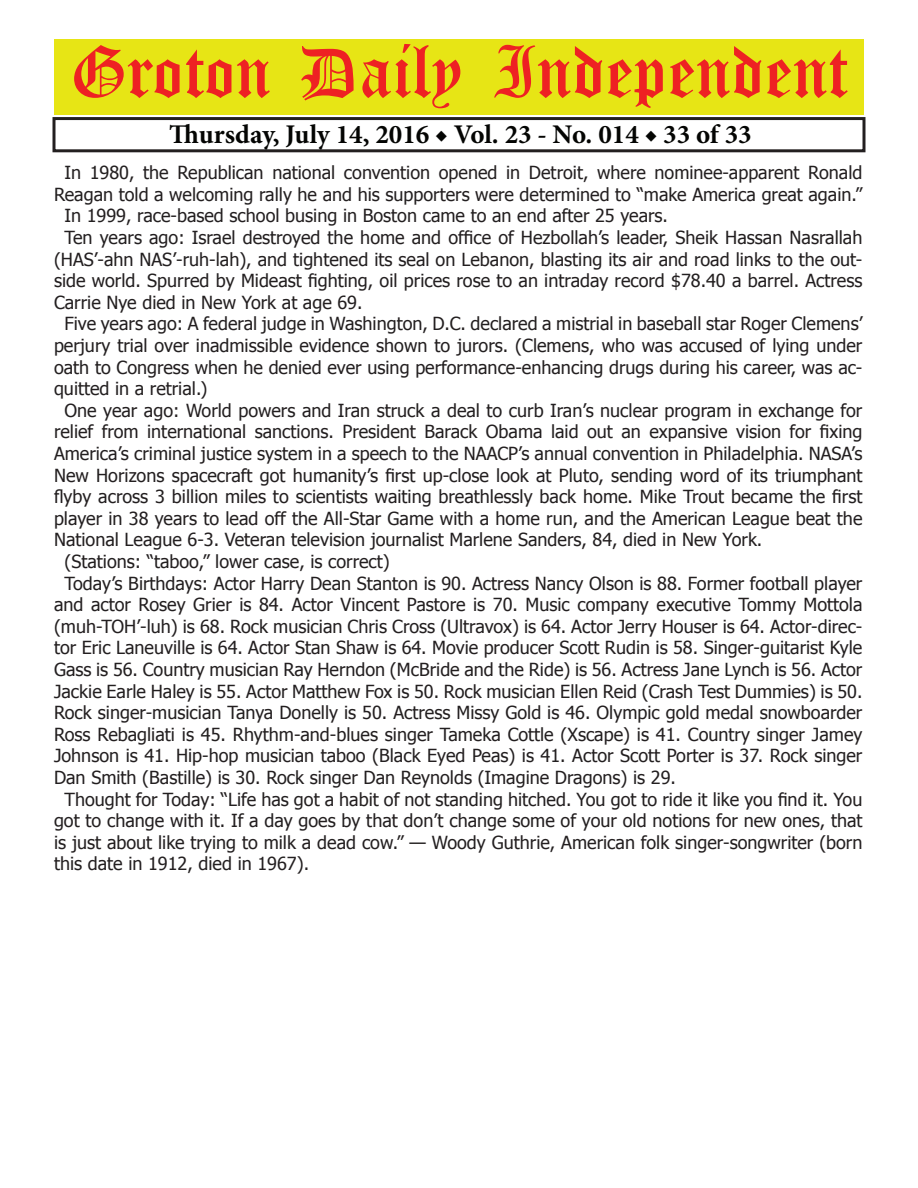
<style>
.page{position:relative;width:918px;height:1188px;background:#fff}
.page>*{position:absolute;margin:0;border:0;box-sizing:border-box;transform-origin:0 0}
.t1{font:54px "Old English Five";color:#ee2123}
.t2{font:700 27px "Minion Pro";color:#040503}
.t3{font:18px "Tahoma";color:#231f20}
</style>
<div class="page">
<div style="left:52px;top:117px;width:814px;height:35px;border:3px solid #231f20"></div>
<div style="left:54px;top:40px;width:810px;height:75px;background:#e7e515"></div>
<h1 class="t1" style="left:70px;top:47px;width:779px">Groton Daily Independent</h1>
<h2 class="t2" style="left:169px;top:116px;width:584px">Thursday, July 14, 2016 ◆ Vol. 23 - No. 014 ◆ 33 of 33</h2>
<p class="t3" style="left:64px;top:161px;width:800px">In 1980, the Republican national convention opened in Detroit, where nominee-apparent Ronald</p>
<p class="t3" style="left:54px;top:182px;width:810px">Reagan told a welcoming rally he and his supporters were determined to “make America great again.”</p>
<p class="t3" style="left:64px;top:204px;width:605px">In 1999, race-based school busing in Boston came to an end after 25 years.</p>
<p class="t3" style="left:64px;top:225px;width:799px">Ten years ago: Israel destroyed the home and office of Hezbollah’s leader, Sheik Hassan Nasrallah</p>
<p class="t3" style="left:54px;top:247px;width:810px">(HAS’-ahn NAS’-ruh-lah), and tightened its seal on Lebanon, blasting its air and road links to the out-</p>
<p class="t3" style="left:54px;top:269px;width:810px">side world. Spurred by Mideast fighting, oil prices rose to an intraday record $78.40 a barrel. Actress</p>
<p class="t3" style="left:54px;top:290px;width:310px">Carrie Nye died in New York at age 69.</p>
<p class="t3" style="left:64px;top:312px;width:799px">Five years ago: A federal judge in Washington, D.C. declared a mistrial in baseball star Roger Clemens’</p>
<p class="t3" style="left:54px;top:333px;width:810px">perjury trial over inadmissible evidence shown to jurors. (Clemens, who was accused of lying under</p>
<p class="t3" style="left:54px;top:355px;width:810px">oath to Congress when he denied ever using performance-enhancing drugs during his career, was ac-</p>
<p class="t3" style="left:54px;top:377px;width:155px">quitted in a retrial.)</p>
<p class="t3" style="left:64px;top:398px;width:799px">One year ago: World powers and Iran struck a deal to curb Iran’s nuclear program in exchange for</p>
<p class="t3" style="left:54px;top:420px;width:810px">relief from international sanctions. President Barack Obama laid out an expansive vision for fixing</p>
<p class="t3" style="left:54px;top:441px;width:810px">America’s criminal justice system in a speech to the NAACP’s annual convention in Philadelphia. NASA’s</p>
<p class="t3" style="left:54px;top:463px;width:810px">New Horizons spacecraft got humanity’s first up-close look at Pluto, sending word of its triumphant</p>
<p class="t3" style="left:54px;top:485px;width:810px">flyby across 3 billion miles to scientists waiting breathlessly back home. Mike Trout became the first</p>
<p class="t3" style="left:54px;top:506px;width:810px">player in 38 years to lead off the All-Star Game with a home run, and the American League beat the</p>
<p class="t3" style="left:54px;top:528px;width:710px">National League 6-3. Veteran television journalist Marlene Sanders, 84, died in New York.</p>
<p class="t3" style="left:64px;top:549px;width:327px">(Stations: “taboo,” lower case, is correct)</p>
<p class="t3" style="left:64px;top:571px;width:799px">Today’s Birthdays: Actor Harry Dean Stanton is 90. Actress Nancy Olson is 88. Former football player</p>
<p class="t3" style="left:54px;top:593px;width:810px">and actor Rosey Grier is 84. Actor Vincent Pastore is 70. Music company executive Tommy Mottola</p>
<p class="t3" style="left:54px;top:614px;width:810px">(muh-TOH’-luh) is 68. Rock musician Chris Cross (Ultravox) is 64. Actor Jerry Houser is 64. Actor-direc-</p>
<p class="t3" style="left:54px;top:636px;width:810px">tor Eric Laneuville is 64. Actor Stan Shaw is 64. Movie producer Scott Rudin is 58. Singer-guitarist Kyle</p>
<p class="t3" style="left:54px;top:657px;width:810px">Gass is 56. Country musician Ray Herndon (McBride and the Ride) is 56. Actress Jane Lynch is 56. Actor</p>
<p class="t3" style="left:54px;top:679px;width:810px">Jackie Earle Haley is 55. Actor Matthew Fox is 50. Rock musician Ellen Reid (Crash Test Dummies) is 50.</p>
<p class="t3" style="left:54px;top:701px;width:810px">Rock singer-musician Tanya Donelly is 50. Actress Missy Gold is 46. Olympic gold medal snowboarder</p>
<p class="t3" style="left:54px;top:722px;width:810px">Ross Rebagliati is 45. Rhythm-and-blues singer Tameka Cottle (Xscape) is 41. Country singer Jamey</p>
<p class="t3" style="left:54px;top:744px;width:810px">Johnson is 41. Hip-hop musician taboo (Black Eyed Peas) is 41. Actor Scott Porter is 37. Rock singer</p>
<p class="t3" style="left:54px;top:765px;width:623px">Dan Smith (Bastille) is 30. Rock singer Dan Reynolds (Imagine Dragons) is 29.</p>
<p class="t3" style="left:64px;top:787px;width:799px">Thought for Today: “Life has got a habit of not standing hitched. You got to ride it like you find it. You</p>
<p class="t3" style="left:54px;top:809px;width:810px">got to change with it. If a day goes by that don’t change some of your old notions for new ones, that</p>
<p class="t3" style="left:54px;top:830px;width:810px">is just about like trying to milk a dead cow.” — Woody Guthrie, American folk singer-songwriter (born</p>
<p class="t3" style="left:54px;top:852px;width:257px">this date in 1912, died in 1967).</p>
</div>
